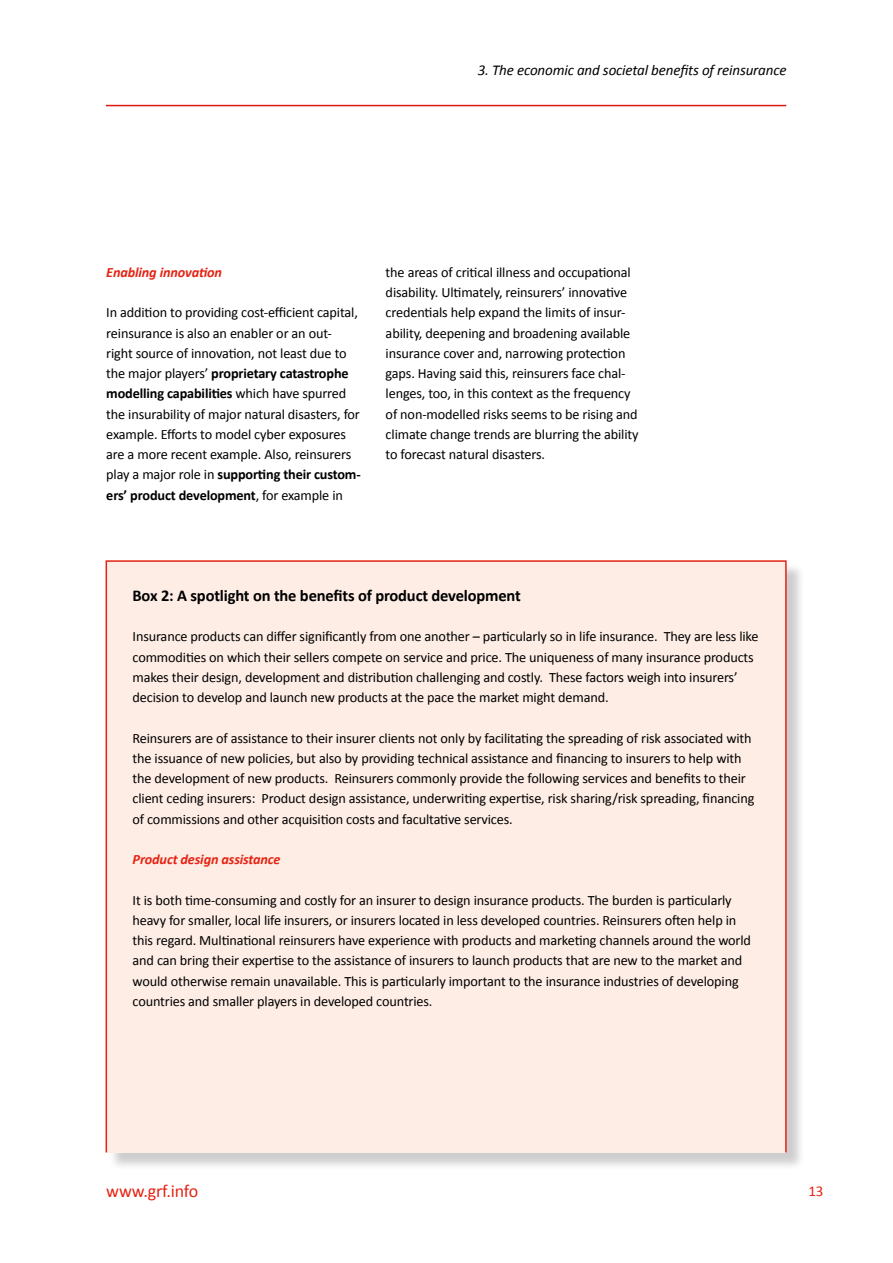
<style>
.page{position:relative;width:893px;height:1263px;background:#fff}
.page>*{position:absolute;margin:0;border:0;box-sizing:border-box;transform-origin:0 0}
.t1{font:18px "Calibri";letter-spacing:-.01em;color:#e42313}
.t2{font:700 16.5px "Calibri";letter-spacing:-.01em;color:#000}
.t3{font:italic 15px "Calibri";letter-spacing:-.01em;color:#000}
.t4{font:15px "Calibri";color:#e42313}
.t5{font:14.25px/20.2px "Calibri";letter-spacing:-.01em;color:#000}
.t6{font:italic 700 14.25px "Calibri";letter-spacing:-.01em;color:#e42313}
.s1{font-weight:700}
</style>
<div class="page">
<hr style="left:106px;top:105px;width:680px;height:1px;background:#dc1915">
<div style="left:108px;top:562px;width:697px;height:609px;background:#000;opacity:.2"></div>
<div style="left:106px;top:561px;width:680px;height:591px;background:#feede5"></div>
<p class="t3" style="left:478px;top:60px;width:310px">3. The economic and societal benefits of reinsurance</p>
<p class="t6" style="left:106px;top:263px;width:117px">Enabling innovation</p>
<p class="t5" style="left:106px;top:302px;width:256px">In addition to providing cost-efficient capital, reinsurance is also an enabler or an out&shy;right source of innovation, not least due to the major players’ <span class="s1">proprietary catastrophe modelling capabilities</span> which have spurred the insurability of major natural disasters, for example. Efforts to model cyber exposures are a more recent example. Also, reinsurers play a major role in <span class="s1">supporting their custom&shy;ers’ product development</span>, for example in</p>
<p class="t5" style="left:386px;top:262px;width:254px">the areas of critical illness and occupational disability. Ultimately, reinsurers’ innovative credentials help expand the limits of insur&shy;ability, deepening and broadening available insurance cover and, narrowing protection gaps. Having said this, reinsurers face chal&shy;lenges, too, in this context as the frequency of non-modelled risks seems to be rising and climate change trends are blurring the ability to forecast natural disasters.</p>
<p class="t2" style="left:133px;top:585px;width:390px">Box 2: A spotlight on the benefits of product development</p>
<p class="t5" style="left:133px;top:626px;width:627px">Insurance products can differ significantly from one another – particularly so in life insurance. They are less like commodities on which their sellers compete on service and price. The uniqueness of many insurance products makes their design, development and distribution challenging and costly. These factors weigh into insurers’ decision to develop and launch new products at the pace the market might demand.</p>
<p class="t5" style="left:133px;top:728px;width:623px">Reinsurers are of assistance to their insurer clients not only by facilitating the spreading of risk associated with the issuance of new policies, but also by providing technical assistance and financing to insurers to help with the development of new products. Reinsurers commonly provide the following services and benefits to their client ceding insurers: Product design assistance, underwriting expertise, risk sharing/risk spreading, financing of commissions and other acquisition costs and facultative services.</p>
<p class="t6" style="left:133px;top:850px;width:149px">Product design assistance</p>
<p class="t5" style="left:133px;top:890px;width:620px">It is both time-consuming and costly for an insurer to design insurance products. The burden is particularly heavy for smaller, local life insurers, or insurers located in less developed countries. Reinsurers often help in this regard. Multinational reinsurers have experience with products and marketing channels around the world and can bring their expertise to the assistance of insurers to launch products that are new to the market and would otherwise remain unavailable. This is particularly important to the insurance industries of developing countries and smaller players in developed countries.</p>
<p class="t1" style="left:106px;top:1180px;width:94px">www.grf.info</p>
<p class="t4" style="left:808px;top:1181px;width:17px">13</p>
</div>
